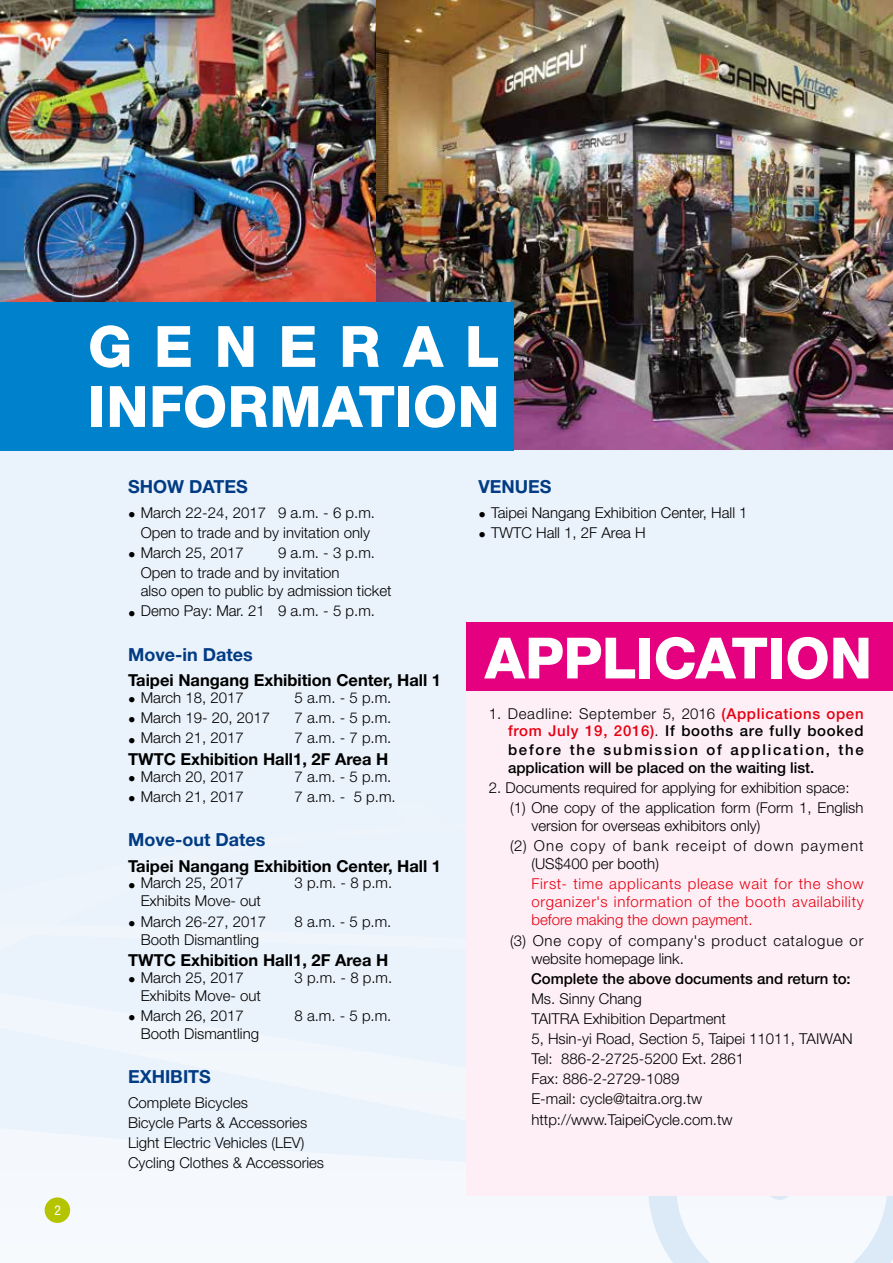
<style>
.page{position:relative;width:893px;height:1263px;background:#eaf2fb}
.page>*{position:absolute;margin:0;border:0;box-sizing:border-box;transform-origin:0 0}
.t1{font:800 57px/60px "Helvetica Neue LT Std";color:#fff}
.t2{font:700 18px "Helvetica Neue LT Std";color:#003b83}
.t3{font:700 16.5px "Helvetica Neue LT Std";color:#000}
.t4{font:300 15px/20.1px "Helvetica Neue LT Std";color:#000}
.t5{font:500 15px/18px "Helvetica Neue LT Std";color:#000;text-align:justify}
.t6{font:300 15px/18px "Helvetica Neue LT Std";color:#e60012;text-align:justify}
.t7{font:300 15px/18px "Helvetica Neue LT Std";letter-spacing:.055em;color:#000}
.t8{font:condensed 13.5px "Helvetica Neue LT Std";color:#fff}
.s1{font-weight:300}
.s2{color:#e60012}
</style>
<div class="page">
<svg style="left:0;top:788px;width:643px;height:475px"></svg>
<svg style="left:643px;top:1196px;width:250px;height:67px;fill:#f6f9fd"></svg>
<div style="left:45px;top:1197px;width:25px;height:26px;background:#b5c400;border-radius:50%"></div>
<div style="left:467px;top:660px;width:426px;height:536px;background:#fdeff5"></div>
<img style="left:0;top:0;width:377px;height:302px">
<img style="left:377px;top:0;width:516px;height:450px">
<div style="left:0;top:302px;width:513px;height:148px;background:#0081cc"></div>
<div style="left:467px;top:623px;width:426px;height:68px;background:#e4007f"></div>
<p class="t8" style="left:54px;top:1202px;width:8px">2</p>
<h1 class="t1" style="left:88px;top:316px;width:413px">GENERAL<br>INFORMATION</h1>
<p class="t2" style="left:128px;top:476px;width:121px">SHOW DATES</p>
<p class="t4" style="left:128px;top:502px;width:248px;text-align:center">• March 22-24, 2017 9 a.m. - 6 p.m.<br>Open to trade and by invitation only</p>
<p class="t4" style="left:128px;top:542px;width:117px">• March 25, 2017</p>
<p class="t4" style="left:141px;top:542px;width:236px;text-indent:137px">9 a.m. - 3 p.m.<br>Open to trade and by invitation</p>
<p class="t4" style="left:141px;top:581px;width:252px">also open to public by admission ticket</p>
<p class="t4" style="left:128px;top:601px;width:248px">• Demo Pay: Mar. 21 9 a.m. - 5 p.m.</p>
<p class="t2" style="left:128px;top:643px;width:126px">Move-in Dates</p>
<p class="t3" style="left:128px;top:670px;width:315px">Taipei Nangang Exhibition Center, Hall 1</p>
<p class="t4" style="left:128px;top:687px;width:117px">• March 18, 2017</p>
<p class="t4" style="left:294px;top:687px;width:98px">5 a.m. - 5 p.m.</p>
<p class="t4" style="left:128px;top:708px;width:144px">• March 19- 20, 2017</p>
<p class="t4" style="left:294px;top:708px;width:98px">7 a.m. - 5 p.m.</p>
<p class="t4" style="left:128px;top:728px;width:117px">• March 21, 2017</p>
<p class="t4" style="left:294px;top:728px;width:98px">7 a.m. - 7 p.m.</p>
<p class="t3" style="left:128px;top:749px;width:262px">TWTC Exhibition Hall1, 2F Area H</p>
<p class="t4" style="left:128px;top:766px;width:117px">• March 20, 2017</p>
<p class="t4" style="left:294px;top:766px;width:98px">7 a.m. - 5 p.m.</p>
<p class="t4" style="left:128px;top:786px;width:117px">• March 21, 2017</p>
<p class="t4" style="left:294px;top:786px;width:103px">7 a.m. - 5 p.m.</p>
<p class="t2" style="left:128px;top:828px;width:139px">Move-out Dates</p>
<p class="t3" style="left:128px;top:856px;width:315px">Taipei Nangang Exhibition Center, Hall 1</p>
<p class="t4" style="left:128px;top:873px;width:117px">• March 25, 2017</p>
<p class="t4" style="left:294px;top:873px;width:99px">3 p.m. - 8 p.m.</p>
<p class="t4" style="left:141px;top:891px;width:122px">Exhibits Move- out</p>
<p class="t4" style="left:128px;top:911px;width:140px">• March 26-27, 2017</p>
<p class="t4" style="left:294px;top:911px;width:98px">8 a.m. - 5 p.m.</p>
<p class="t4" style="left:141px;top:929px;width:120px">Booth Dismantling</p>
<p class="t3" style="left:128px;top:950px;width:262px">TWTC Exhibition Hall1, 2F Area H</p>
<p class="t4" style="left:128px;top:967px;width:117px">• March 25, 2017</p>
<p class="t4" style="left:294px;top:967px;width:99px">3 p.m. - 8 p.m.</p>
<p class="t4" style="left:141px;top:985px;width:122px">Exhibits Move- out</p>
<p class="t4" style="left:128px;top:1005px;width:117px">• March 26, 2017</p>
<p class="t4" style="left:294px;top:1005px;width:98px">8 a.m. - 5 p.m.</p>
<p class="t4" style="left:141px;top:1023px;width:120px">Booth Dismantling</p>
<p class="t2" style="left:128px;top:1065px;width:84px">EXHIBITS</p>
<p class="t4" style="left:128px;top:1092px;width:198px">Complete Bicycles<br>Bicycle Parts &amp; Accessories<br>Light Electric Vehicles (LEV)<br>Cycling Clothes &amp; Accessories</p>
<p class="t2" style="left:478px;top:476px;width:75px">VENUES</p>
<p class="t4" style="left:478px;top:502px;width:271px">• Taipei Nangang Exhibition Center, Hall 1</p>
<p class="t4" style="left:478px;top:522px;width:169px">• TWTC Hall 1, 2F Area H</p>
<h1 class="t1" style="left:485px;top:628px;width:389px">APPLICATION</h1>
<p class="t5" style="left:508px;top:704px;width:357px;text-indent:-19px"><span class="s1">1. Deadline: September 5, 2016</span> <span class="s2">(Applications open from July 19, 2016)</span><span class="s1">.</span> If booths are fully booked before the submission of application, the application will be placed on the waiting list.</p>
<p class="t4" style="left:510px;top:777px;width:355px;text-indent:-21px">2. Documents required for applying for exhibition space: (1) One copy of the application form (Form 1, English</p>
<p class="t4" style="left:510px;top:815px;width:355px;text-indent:21px">version for overseas exhibitors only)<br>(2) One copy of bank receipt of down payment</p>
<p class="t4" style="left:531px;top:853px;width:129px">(US$400 per booth)</p>
<p class="t6" style="left:531px;top:875px;width:334px">First- time applicants please wait for the show organizer's information of the booth availability before making the down payment.</p>
<p class="t7" style="left:531px;top:931px;width:334px;text-indent:-21px">(3) One copy of company's product catalogue or website homepage link.</p>
<p class="t5" style="left:531px;top:969px;width:321px">Complete the above documents and return to:</p>
<p class="t4" style="left:531px;top:988px;width:323px">Ms. Sinny Chang<br>TAITRA Exhibition Department<br>5, Hsin-yi Road, Section 5, Taipei 11011, TAIWAN<br>Tel: 886-2-2725-5200 Ext. 2861<br>Fax: 886-2-2729-1089<br>E-mail: cycle@taitra.org.tw http://www.TaipeiCycle.com.tw</p>
</div>
